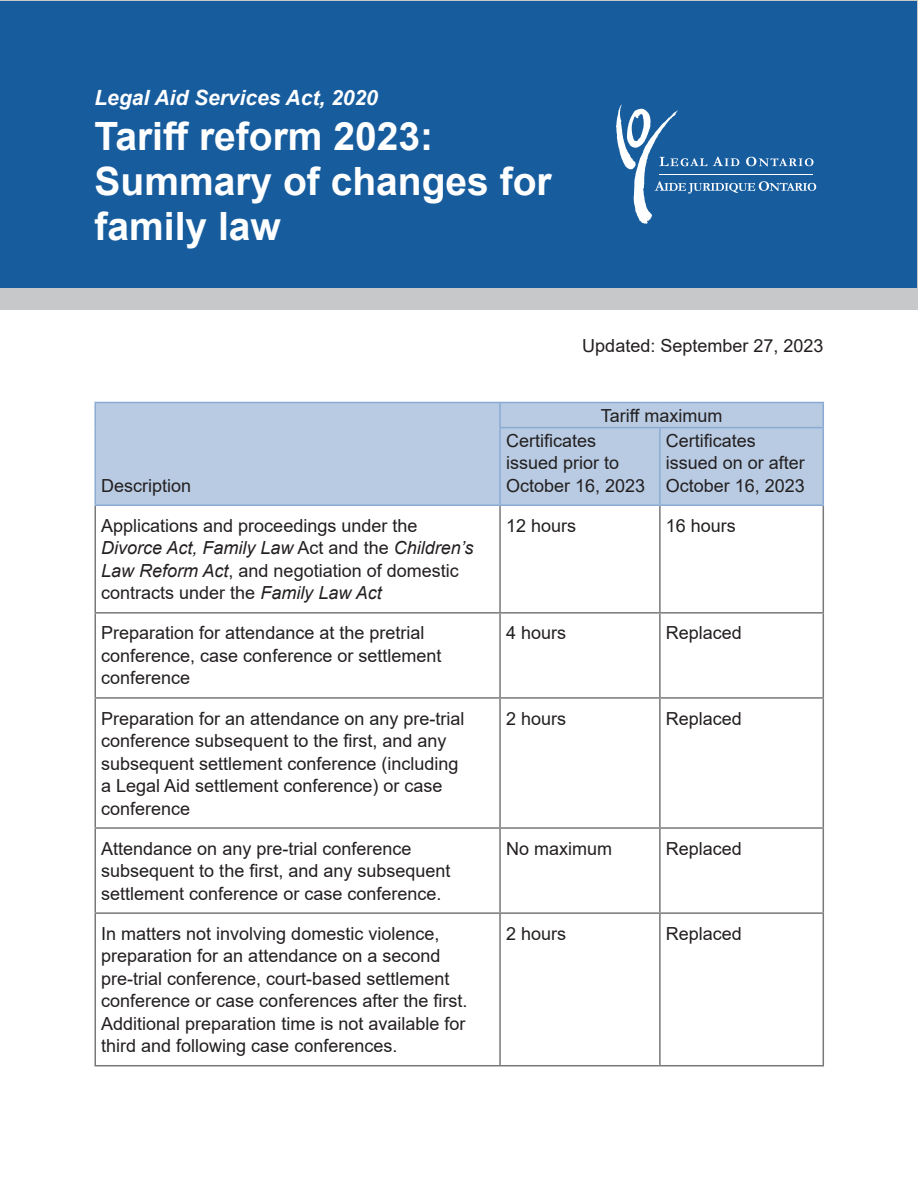
<style>
.page{position:relative;width:918px;height:1188px;background:#fff}
.page>*{position:absolute;margin:0;border:0;box-sizing:border-box;transform-origin:0 0}
.Heading_1__title_pag{font:700 39px/45px "Arial";color:#fff}
.Heading_1__title_pag-2{font:italic 700 21px "Arial";color:#fff}
.t1{font:18px/22.5px "Arial";color:#231f20}
.s1{font-style:italic}
</style>
<div class="page">
<div style="left:0;top:0;width:918px;height:310px;background:#c6c8c9"></div>
<div style="left:1px;top:1px;width:916px;height:286px;background:#175d9e"></div>
<div style="left:96px;top:403px;width:727px;height:101px;background:#b8cbe2"></div>
<hr style="left:94px;top:506px;width:2px;height:106px;background:#777877">
<hr style="left:499px;top:506px;width:2px;height:106px;background:#777877">
<hr style="left:659px;top:506px;width:2px;height:106px;background:#777877">
<hr style="left:823px;top:506px;width:1px;height:106px;background:#777877">
<hr style="left:94px;top:612px;width:406px;height:2px;background:#777877">
<hr style="left:94px;top:614px;width:2px;height:83px;background:#777877">
<hr style="left:500px;top:612px;width:160px;height:2px;background:#777877">
<hr style="left:499px;top:614px;width:2px;height:83px;background:#777877">
<hr style="left:660px;top:612px;width:164px;height:2px;background:#777877">
<hr style="left:659px;top:614px;width:2px;height:83px;background:#777877">
<hr style="left:823px;top:614px;width:1px;height:83px;background:#777877">
<hr style="left:94px;top:697px;width:406px;height:2px;background:#777877">
<hr style="left:94px;top:699px;width:2px;height:128px;background:#777877">
<hr style="left:500px;top:697px;width:160px;height:2px;background:#777877">
<hr style="left:499px;top:699px;width:2px;height:128px;background:#777877">
<hr style="left:660px;top:697px;width:164px;height:2px;background:#777877">
<hr style="left:659px;top:699px;width:2px;height:128px;background:#777877">
<hr style="left:823px;top:699px;width:1px;height:128px;background:#777877">
<hr style="left:94px;top:827px;width:406px;height:2px;background:#777877">
<hr style="left:94px;top:829px;width:2px;height:83px;background:#777877">
<hr style="left:500px;top:827px;width:160px;height:2px;background:#777877">
<hr style="left:499px;top:829px;width:2px;height:83px;background:#777877">
<hr style="left:660px;top:827px;width:164px;height:2px;background:#777877">
<hr style="left:659px;top:829px;width:2px;height:83px;background:#777877">
<hr style="left:823px;top:829px;width:1px;height:83px;background:#777877">
<hr style="left:94px;top:912px;width:406px;height:2px;background:#777877">
<hr style="left:94px;top:914px;width:2px;height:151px;background:#777877">
<hr style="left:500px;top:912px;width:160px;height:2px;background:#777877">
<hr style="left:499px;top:914px;width:2px;height:151px;background:#777877">
<hr style="left:660px;top:912px;width:164px;height:2px;background:#777877">
<hr style="left:659px;top:914px;width:2px;height:151px;background:#777877">
<hr style="left:823px;top:914px;width:1px;height:151px;background:#777877">
<hr style="left:94px;top:1065px;width:406px;height:1px;background:#777877">
<hr style="left:500px;top:1065px;width:160px;height:1px;background:#777877">
<hr style="left:660px;top:1065px;width:164px;height:1px;background:#777877">
<hr style="left:94px;top:402px;width:406px;height:1px;background:#8aaad3">
<hr style="left:94px;top:403px;width:2px;height:25px;background:#8aaad3">
<hr style="left:500px;top:402px;width:160px;height:1px;background:#8aaad3">
<hr style="left:499px;top:403px;width:2px;height:24px;background:#8aaad3">
<hr style="left:660px;top:402px;width:164px;height:1px;background:#8aaad3">
<svg style="left:823px;top:403px;width:1px;height:24px"></svg>
<hr style="left:94px;top:428px;width:2px;height:76px;background:#8aaad3">
<hr style="left:499px;top:427px;width:161px;height:1px;background:#8aaad3">
<hr style="left:499px;top:428px;width:2px;height:76px;background:#8aaad3">
<hr style="left:660px;top:427px;width:164px;height:1px;background:#8aaad3">
<hr style="left:659px;top:428px;width:2px;height:76px;background:#8aaad3">
<hr style="left:823px;top:428px;width:1px;height:76px;background:#8aaad3">
<hr style="left:94px;top:504px;width:406px;height:2px;background:#8aaad3">
<hr style="left:500px;top:504px;width:160px;height:2px;background:#8aaad3">
<hr style="left:660px;top:504px;width:164px;height:2px;background:#8aaad3">
<svg style="left:616px;top:105px;width:200px;height:119px"></svg>
<h1 class="Heading_1__title_pag-2" style="left:94px;top:84px;width:285px">Legal Aid Services Act, 2020</h1>
<h1 class="Heading_1__title_pag" style="left:94px;top:115px;width:459px">Tariff reform 2023:<br>Summary of changes for family law</h1>
<p class="t1" style="left:582px;top:334px;width:243px">Updated: September 27, 2023</p>
<p class="t1" style="left:101px;top:474px;width:92px">Description</p>
<p class="t1" style="left:601px;top:404px;width:123px">Tariff maximum</p>
<p class="t1" style="left:506px;top:429px;width:141px">Certificates issued prior to<br>October 16, 2023</p>
<p class="t1" style="left:666px;top:429px;width:141px">Certificates issued on or after<br>October 16, 2023</p>
<p class="t1" style="left:101px;top:514px;width:374px">Applications and proceedings under the <span class="s1">Divorce Act, Family Law</span> Act and the <span class="s1">Children’s Law Reform Act</span>, and negotiation of domestic contracts under the <span class="s1">Family Law Act</span></p>
<p class="t1" style="left:506px;top:514px;width:72px">12 hours</p>
<p class="t1" style="left:666px;top:514px;width:72px">16 hours</p>
<p class="t1" style="left:101px;top:622px;width:342px">Preparation for attendance at the pretrial conference, case conference or settlement conference</p>
<p class="t1" style="left:506px;top:622px;width:62px">4 hours</p>
<p class="t1" style="left:666px;top:622px;width:78px">Replaced</p>
<p class="t1" style="left:101px;top:707px;width:365px">Preparation for an attendance on any pre-trial conference subsequent to the first, and any subsequent settlement conference (including a Legal Aid settlement conference) or case conference</p>
<p class="t1" style="left:506px;top:707px;width:62px">2 hours</p>
<p class="t1" style="left:666px;top:707px;width:78px">Replaced</p>
<p class="t1" style="left:101px;top:837px;width:351px">Attendance on any pre-trial conference subsequent to the first, and any subsequent settlement conference or case conference.</p>
<p class="t1" style="left:506px;top:837px;width:108px">No maximum</p>
<p class="t1" style="left:666px;top:837px;width:78px">Replaced</p>
<p class="t1" style="left:101px;top:922px;width:368px">In matters not involving domestic violence, preparation for an attendance on a second pre-trial conference, court-based settlement conference or case conferences after the first.<br>Additional preparation time is not available for third and following case conferences.</p>
<p class="t1" style="left:506px;top:922px;width:62px">2 hours</p>
<p class="t1" style="left:666px;top:922px;width:78px">Replaced</p>
</div>
